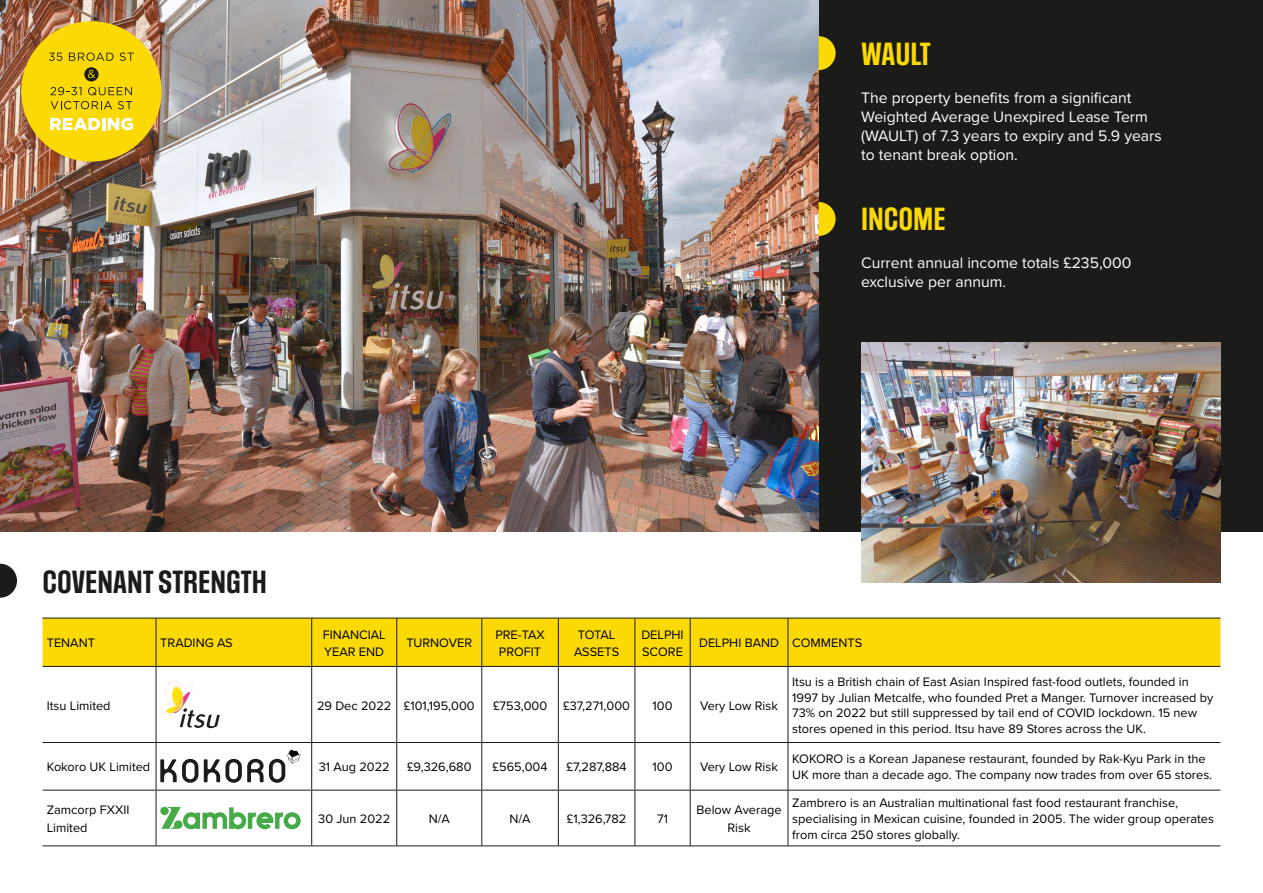
<style>
.page{position:relative;width:1263px;height:893px;background:#fff}
.page>*{position:absolute;margin:0;border:0;box-sizing:border-box;transform-origin:0 0}
.t1{font:600 27px "Social Gothic";color:#1b1b1a}
.t2{font:600 27px "Social Gothic";color:#fad905}
.t3{font:15.75px/18.9px "Proxima Nova";color:#fff}
.t4{font:12.75px/17.2px "Proxima Nova";color:#000}
</style>
<div class="page">
<div style="left:0;top:0;width:1263px;height:531px;background:#1b1b1a"></div>
<img style="left:0;top:0;width:819px;height:531px">
<div style="left:21px;top:21px;width:141px;height:141px;background:#fad905;border-radius:50%"></div>
<div style="left:84px;top:67px;width:15px;height:14px;background:#1b1b1a;border-radius:50%"></div>
<svg style="left:49px;top:53px;width:13px;height:8px"></svg>
<svg style="left:69px;top:52px;width:45px;height:9px"></svg>
<svg style="left:120px;top:53px;width:14px;height:8px"></svg>
<svg style="left:88px;top:70px;width:7px;height:8px"></svg>
<svg style="left:50px;top:87px;width:31px;height:8px"></svg>
<svg style="left:88px;top:87px;width:44px;height:8px"></svg>
<svg style="left:51px;top:101px;width:61px;height:8px"></svg>
<svg style="left:118px;top:101px;width:14px;height:8px"></svg>
<svg style="left:50px;top:118px;width:83px;height:12px"></svg>
<div style="left:43px;top:619px;width:1177px;height:47px;background:#fad905"></div>
<hr style="left:43px;top:618px;width:113px;height:1px;background:#1b1b1a">
<hr style="left:156px;top:618px;width:156px;height:1px;background:#1b1b1a">
<hr style="left:156px;top:618px;width:1px;height:48px;background:#1b1b1a">
<hr style="left:312px;top:618px;width:85px;height:1px;background:#1b1b1a">
<hr style="left:311px;top:618px;width:1px;height:48px;background:#1b1b1a">
<hr style="left:397px;top:618px;width:85px;height:1px;background:#1b1b1a">
<hr style="left:396px;top:618px;width:1px;height:48px;background:#1b1b1a">
<hr style="left:482px;top:618px;width:76px;height:1px;background:#1b1b1a">
<hr style="left:481px;top:618px;width:1px;height:48px;background:#1b1b1a">
<hr style="left:558px;top:618px;width:77px;height:1px;background:#1b1b1a">
<hr style="left:558px;top:618px;width:1px;height:48px;background:#1b1b1a">
<hr style="left:635px;top:618px;width:55px;height:1px;background:#1b1b1a">
<hr style="left:634px;top:618px;width:1px;height:48px;background:#1b1b1a">
<hr style="left:690px;top:618px;width:98px;height:1px;background:#1b1b1a">
<hr style="left:690px;top:618px;width:1px;height:48px;background:#1b1b1a">
<hr style="left:788px;top:618px;width:432px;height:1px;background:#1b1b1a">
<hr style="left:43px;top:666px;width:113px;height:1px;background:#1b1b1a">
<hr style="left:156px;top:666px;width:156px;height:1px;background:#1b1b1a">
<hr style="left:156px;top:667px;width:1px;height:75px;background:#1b1b1a">
<hr style="left:312px;top:666px;width:85px;height:1px;background:#1b1b1a">
<hr style="left:311px;top:667px;width:1px;height:75px;background:#1b1b1a">
<hr style="left:397px;top:666px;width:85px;height:1px;background:#1b1b1a">
<hr style="left:396px;top:667px;width:1px;height:75px;background:#1b1b1a">
<hr style="left:482px;top:666px;width:76px;height:1px;background:#1b1b1a">
<hr style="left:481px;top:667px;width:1px;height:75px;background:#1b1b1a">
<hr style="left:558px;top:666px;width:77px;height:1px;background:#1b1b1a">
<hr style="left:558px;top:667px;width:1px;height:75px;background:#1b1b1a">
<hr style="left:635px;top:666px;width:55px;height:1px;background:#1b1b1a">
<hr style="left:634px;top:667px;width:1px;height:75px;background:#1b1b1a">
<hr style="left:690px;top:666px;width:98px;height:1px;background:#1b1b1a">
<hr style="left:690px;top:667px;width:1px;height:75px;background:#1b1b1a">
<hr style="left:788px;top:666px;width:432px;height:1px;background:#1b1b1a">
<hr style="left:43px;top:742px;width:113px;height:1px;background:#1b1b1a">
<hr style="left:156px;top:742px;width:156px;height:1px;background:#1b1b1a">
<hr style="left:156px;top:743px;width:1px;height:47px;background:#1b1b1a">
<hr style="left:312px;top:742px;width:85px;height:1px;background:#1b1b1a">
<hr style="left:311px;top:743px;width:1px;height:47px;background:#1b1b1a">
<hr style="left:397px;top:742px;width:85px;height:1px;background:#1b1b1a">
<hr style="left:396px;top:743px;width:1px;height:47px;background:#1b1b1a">
<hr style="left:482px;top:742px;width:76px;height:1px;background:#1b1b1a">
<hr style="left:481px;top:743px;width:1px;height:47px;background:#1b1b1a">
<hr style="left:558px;top:742px;width:77px;height:1px;background:#1b1b1a">
<hr style="left:558px;top:743px;width:1px;height:47px;background:#1b1b1a">
<hr style="left:635px;top:742px;width:55px;height:1px;background:#1b1b1a">
<hr style="left:634px;top:743px;width:1px;height:47px;background:#1b1b1a">
<hr style="left:690px;top:742px;width:98px;height:1px;background:#1b1b1a">
<hr style="left:690px;top:743px;width:1px;height:47px;background:#1b1b1a">
<hr style="left:788px;top:742px;width:432px;height:1px;background:#1b1b1a">
<hr style="left:43px;top:790px;width:113px;height:1px;background:#1b1b1a">
<hr style="left:156px;top:790px;width:156px;height:1px;background:#1b1b1a">
<hr style="left:156px;top:790px;width:1px;height:55px;background:#1b1b1a">
<hr style="left:312px;top:790px;width:85px;height:1px;background:#1b1b1a">
<hr style="left:311px;top:790px;width:1px;height:55px;background:#1b1b1a">
<hr style="left:397px;top:790px;width:85px;height:1px;background:#1b1b1a">
<hr style="left:396px;top:790px;width:1px;height:55px;background:#1b1b1a">
<hr style="left:482px;top:790px;width:76px;height:1px;background:#1b1b1a">
<hr style="left:481px;top:790px;width:1px;height:55px;background:#1b1b1a">
<hr style="left:558px;top:790px;width:77px;height:1px;background:#1b1b1a">
<hr style="left:558px;top:790px;width:1px;height:55px;background:#1b1b1a">
<hr style="left:635px;top:790px;width:55px;height:1px;background:#1b1b1a">
<hr style="left:634px;top:790px;width:1px;height:55px;background:#1b1b1a">
<hr style="left:690px;top:790px;width:98px;height:1px;background:#1b1b1a">
<hr style="left:690px;top:790px;width:1px;height:55px;background:#1b1b1a">
<hr style="left:788px;top:790px;width:432px;height:1px;background:#1b1b1a">
<hr style="left:43px;top:845px;width:113px;height:1px;background:#1b1b1a">
<hr style="left:156px;top:845px;width:156px;height:1px;background:#1b1b1a">
<hr style="left:312px;top:845px;width:85px;height:1px;background:#1b1b1a">
<hr style="left:397px;top:845px;width:85px;height:1px;background:#1b1b1a">
<hr style="left:482px;top:845px;width:76px;height:1px;background:#1b1b1a">
<hr style="left:558px;top:845px;width:77px;height:1px;background:#1b1b1a">
<hr style="left:635px;top:845px;width:55px;height:1px;background:#1b1b1a">
<hr style="left:690px;top:845px;width:98px;height:1px;background:#1b1b1a">
<hr style="left:788px;top:845px;width:432px;height:1px;background:#1b1b1a">
<hr style="left:788px;top:618px;width:1px;height:48px;background:#1b1b1a">
<hr style="left:788px;top:667px;width:1px;height:75px;background:#1b1b1a">
<hr style="left:788px;top:743px;width:1px;height:47px;background:#1b1b1a">
<hr style="left:788px;top:790px;width:1px;height:55px;background:#1b1b1a">
<svg style="left:160px;top:681px;width:60px;height:47px"></svg>
<svg style="left:160px;top:750px;width:141px;height:33px"></svg>
<svg style="left:160px;top:807px;width:141px;height:22px"></svg>
<svg style="left:819px;top:36px;width:17px;height:34px"></svg>
<svg style="left:819px;top:202px;width:17px;height:34px"></svg>
<svg style="left:0;top:564px;width:17px;height:34px"></svg>
<img style="left:861px;top:343px;width:359px;height:240px">
<h1 class="t2" style="left:861px;top:37px;width:71px">WAULT</h1>
<p class="t3" style="left:861px;top:88px;width:302px">The property benefits from a significant Weighted Average Unexpired Lease Term (WAULT) of 7.3 years to expiry and 5.9 years to tenant break option.</p>
<h1 class="t1" style="left:43px;top:564px;width:226px">COVENANT STRENGTH</h1>
<h1 class="t2" style="left:861px;top:202px;width:86px">INCOME</h1>
<p class="t3" style="left:861px;top:253px;width:272px">Current annual income totals £235,000 exclusive per annum.</p>
<p class="t4" style="left:47px;top:634px;width:50px">TENANT</p>
<p class="t4" style="left:160px;top:634px;width:74px">TRADING AS</p>
<p class="t4" style="left:323px;top:625px;width:65px">FINANCIAL<br>YEAR END</p>
<p class="t4" style="left:406px;top:634px;width:67px">TURNOVER</p>
<p class="t4" style="left:495px;top:625px;width:51px">PRE-TAX<br>PROFIT</p>
<p class="t4" style="left:574px;top:625px;width:47px">TOTAL<br>ASSETS</p>
<p class="t4" style="left:641px;top:625px;width:44px">DELPHI<br>SCORE</p>
<p class="t4" style="left:699px;top:634px;width:165px">DELPHI BAND COMMENTS</p>
<p class="t4" style="left:47px;top:696px;width:65px">Itsu Limited</p>
<p class="t4" style="left:317px;top:696px;width:159px">29 Dec 2022 £101,195,000</p>
<p class="t4" style="left:493px;top:696px;width:56px">£753,000</p>
<p class="t4" style="left:563px;top:696px;width:68px">£37,271,000</p>
<p class="t4" style="left:652px;top:696px;width:21px">100</p>
<p class="t4" style="left:700px;top:696px;width:79px">Very Low Risk</p>
<p class="t4" style="left:792px;top:673px;width:423px;line-height:15.8px">Itsu is a British chain of East Asian Inspired fast-food outlets, founded in 1997 by Julian Metcalfe, who founded Pret a Manger. Turnover increased by 73% on 2022 but still suppressed by tail end of COVID lockdown. 15 new stores opened in this period. Itsu have 89 Stores across the UK.</p>
<p class="t4" style="left:47px;top:758px;width:105px">Kokoro UK Limited</p>
<p class="t4" style="left:319px;top:758px;width:72px">31 Aug 2022</p>
<p class="t4" style="left:407px;top:758px;width:66px">£9,326,680</p>
<p class="t4" style="left:493px;top:758px;width:56px">£565,004</p>
<p class="t4" style="left:567px;top:758px;width:61px">£7,287,884</p>
<p class="t4" style="left:652px;top:758px;width:21px">100</p>
<p class="t4" style="left:700px;top:758px;width:79px">Very Low Risk</p>
<p class="t4" style="left:792px;top:751px;width:421px;line-height:15.8px">KOKORO is a Korean Japanese restaurant, founded by Rak-Kyu Park in the<br>UK more than a decade ago. The company now trades from over 65 stores.</p>
<p class="t4" style="left:47px;top:801px;width:84px">Zamcorp FXXII<br>Limited</p>
<p class="t4" style="left:318px;top:810px;width:73px">30 Jun 2022</p>
<p class="t4" style="left:429px;top:810px;width:23px">N/A</p>
<p class="t4" style="left:509px;top:810px;width:23px">N/A</p>
<p class="t4" style="left:567px;top:810px;width:61px">£1,326,782</p>
<p class="t4" style="left:657px;top:810px;width:12px">71</p>
<p class="t4" style="left:697px;top:801px;width:86px;text-align:center">Below Average<br>Risk</p>
<p class="t4" style="left:792px;top:795px;width:423px;line-height:15.8px">Zambrero is an Australian multinational fast food restaurant franchise, specialising in Mexican cuisine, founded in 2005. The wider group operates from circa 250 stores globally.</p>
</div>
